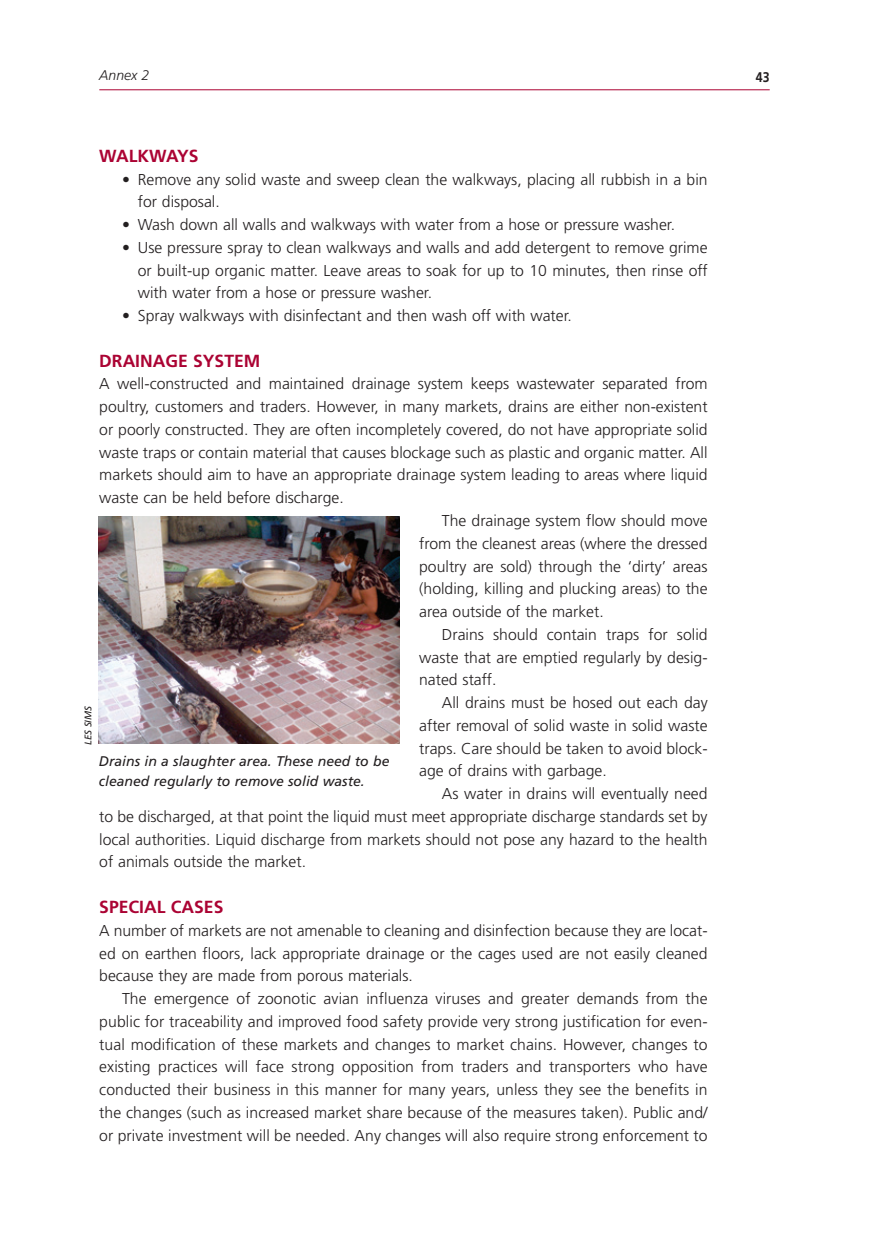
<style>
.page{position:relative;width:874px;height:1241px;background:#fff}
.page>*{position:absolute;margin:0;border:0;box-sizing:border-box;transform-origin:0 0}
.Heading_2{font:700 17.5px "Frutiger LT Std";color:#ab0333}
.NewPara{font:300 15.75px/22.8px "Frutiger LT Std";color:#231f20;text-align:justify}
.NewPara_1{font:300 15.75px/22.8px "Frutiger LT Std";color:#231f20;text-align:justify}
.PhotoCaption{font:italic 14px/19.2px "Frutiger LT Std";color:#231f20}
.RunningHead{font:italic 300 14px "Frutiger LT Std";color:#231f20}
.t1{font:700 14px "Frutiger LT Std";color:#231f20;scale:.88 1}
.PhotoCredit{font:italic 9.62px "Frutiger LT Std";letter-spacing:-.005em;color:#231f20}
</style>
<div class="page">
<hr style="left:99px;top:89px;width:670px;height:1px;background:#ab0333">
<img style="left:99px;top:516px;width:300px;height:227px">
<p class="RunningHead" style="left:99px;top:67px;width:52px">Annex 2</p>
<p class="t1" style="left:755px;top:69px;width:17px">43</p>
<p class="Heading_2" style="left:99px;top:145px;width:101px">WALKWAYS</p>
<p class="NewPara" style="left:138px;top:168px;width:571px;text-indent:-16px">• Remove any solid waste and sweep clean the walkways, placing all rubbish in a bin for disposal.</p>
<p class="NewPara" style="left:122px;top:213px;width:554px">• Wash down all walls and walkways with water from a hose or pressure washer.</p>
<p class="NewPara" style="left:138px;top:236px;width:571px;text-indent:-16px">• Use pressure spray to clean walkways and walls and add detergent to remove grime or built-up organic matter. Leave areas to soak for up to 10 minutes, then rinse off with water from a hose or pressure washer.</p>
<p class="NewPara" style="left:122px;top:304px;width:451px">• Spray walkways with disinfectant and then wash off with water.</p>
<p class="Heading_2" style="left:99px;top:350px;width:162px">DRAINAGE SYSTEM</p>
<p class="NewPara_1" style="left:99px;top:373px;width:609px">A well-constructed and maintained drainage system keeps wastewater separated from poultry, customers and traders. However, in many markets, drains are either non-existent or poorly constructed. They are often incompletely covered, do not have appropriate solid waste traps or contain material that causes blockage such as plastic and organic matter. All markets should aim to have an appropriate drainage system leading to areas where liquid waste can be held before discharge.</p>
<p class="NewPara" style="left:419px;top:509px;width:290px;text-indent:23px">The drainage system flow should move from the cleanest areas (where the dressed poultry are sold) through the ‘dirty’ areas (holding, killing and plucking areas) to the area outside of the market.</p>
<p class="NewPara" style="left:419px;top:623px;width:290px;text-indent:23px">Drains should contain traps for solid waste that are emptied regularly by desig&shy;nated staff.</p>
<p class="NewPara" style="left:419px;top:691px;width:290px;text-indent:23px">All drains must be hosed out each day after removal of solid waste in solid waste traps. Care should be taken to avoid block&shy;age of drains with garbage.</p>
<p class="NewPara" style="left:99px;top:782px;width:609px;text-indent:342px">As water in drains will eventually need to be discharged, at that point the liquid must meet appropriate discharge standards set by local authorities. Liquid discharge from markets should not pose any hazard to the health of animals outside the market.</p>
<p class="Heading_2" style="left:99px;top:896px;width:126px">SPECIAL CASES</p>
<p class="NewPara_1" style="left:99px;top:919px;width:609px">A number of markets are not amenable to cleaning and disinfection because they are locat&shy;ed on earthen floors, lack appropriate drainage or the cages used are not easily cleaned because they are made from porous materials.</p>
<p class="NewPara" style="left:99px;top:987px;width:609px;text-indent:23px">The emergence of zoonotic avian influenza viruses and greater demands from the public for traceability and improved food safety provide very strong justification for even&shy;tual modification of these markets and changes to market chains. However, changes to existing practices will face strong opposition from traders and transporters who have conducted their business in this manner for many years, unless they see the benefits in the changes (such as increased market share because of the measures taken). Public and/ or private investment will be needed. Any changes will also require strong enforcement to</p>
<p class="PhotoCredit" style="left:83px;top:745px;width:41px;rotate:-90deg">LES SIMS</p>
<p class="PhotoCaption" style="left:99px;top:751px;width:292px">Drains in a slaughter area. These need to be cleaned regularly to remove solid waste.</p>
</div>
